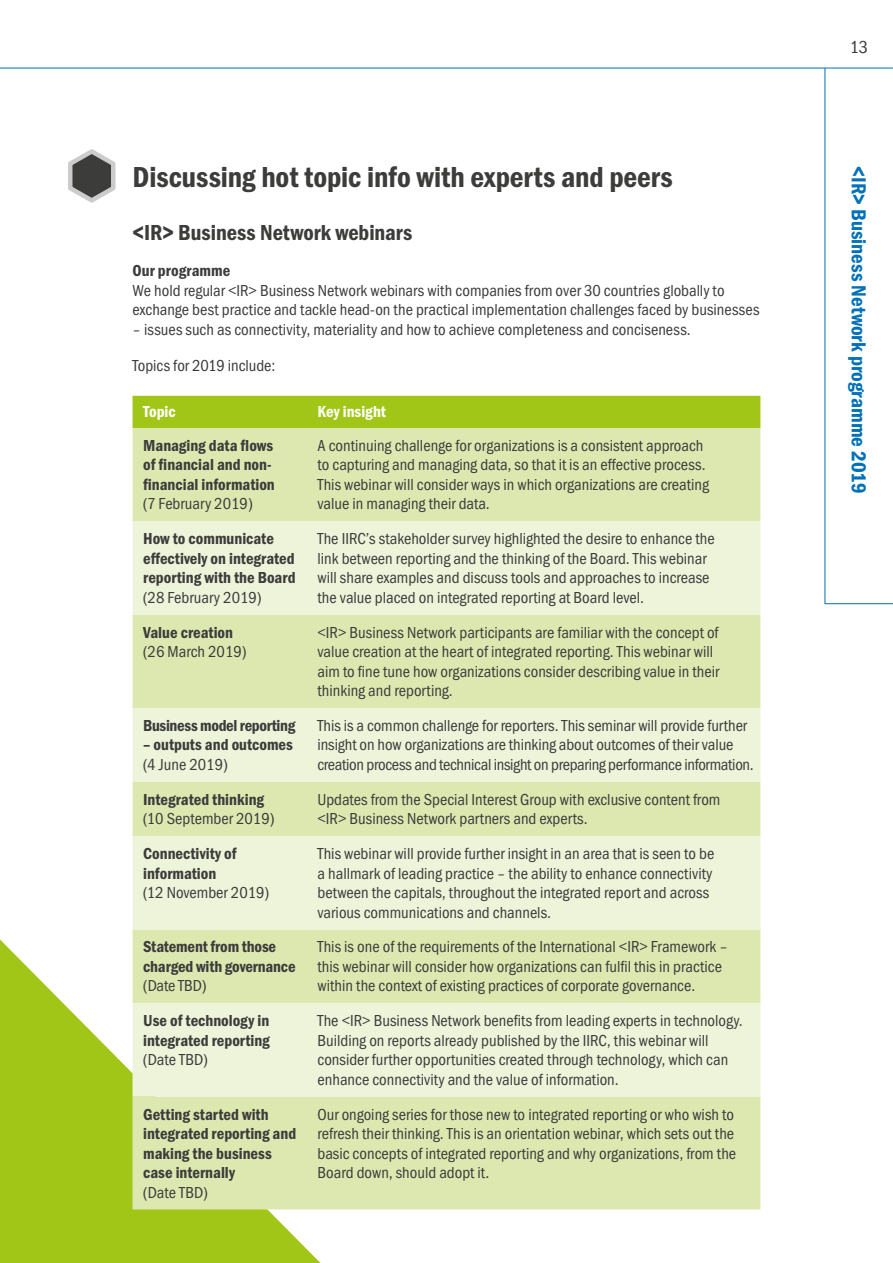
<style>
.page{position:relative;width:893px;height:1263px;background:#fff}
.page>*{position:absolute;margin:0;border:0;box-sizing:border-box;transform-origin:0 0}
.t1{font:30px "Franklin Gothic URW Con Dem";color:#3c3c3b}
.t2{font:22.5px "Franklin Gothic URW Con Dem";color:#3c3c3b}
.t3{font:21px "Franklin Gothic URW Con Dem";color:#0071b9}
.t4{font:18px "Franklin Gothic URW Con Boo";color:#3c3c3b}
.t5{font:16.5px/19.5px "Franklin Gothic URW Con Boo";color:#3c3c3b}
.t6{font:16.5px/19.5px "Franklin Gothic URW Con Dem";color:#3c3c3b}
.t7{font:16.5px "Franklin Gothic URW Con Dem";letter-spacing:-.02em;color:#3c3c3b}
.t8{font:16.5px "Franklin Gothic URW Con Dem";color:#fff}
</style>
<div class="page">
<hr style="left:0;top:68px;width:893px;height:1px;background:#0071b9">
<hr style="left:825px;top:68px;width:1px;height:536px;background:#0071b9">
<hr style="left:825px;top:603px;width:68px;height:1px;background:#0071b9">
<svg style="left:0;top:939px;width:320px;height:324px;fill:#a2c617"></svg>
<div style="left:133px;top:396px;width:627px;height:32px;background:#a2c617"></div>
<div style="left:133px;top:428px;width:627px;height:781px;background:#dde8b1"></div>
<svg style="left:133px;top:521px;width:627px;height:576px;background:#e7efca"></svg>
<svg style="left:68px;top:149px;width:48px;height:54px"></svg>
<h1 class="t1" style="left:133px;top:157px;width:542px">Discussing hot topic info with experts and peers</h1>
<h2 class="t2" style="left:133px;top:217px;width:281px">&lt;IR&gt; Business Network webinars</h2>
<p class="t6" style="left:133px;top:260px;width:99px">Our programme</p>
<p class="t5" style="left:133px;top:280px;width:629px">We hold regular &lt;IR&gt; Business Network webinars with companies from over 30 countries globally to exchange best practice and tackle head-on the practical implementation challenges faced by businesses</p>
<p class="t5" style="left:133px;top:319px;width:560px">– issues such as connectivity, materiality and how to achieve completeness and conciseness.</p>
<p class="t5" style="left:133px;top:356px;width:144px">Topics for 2019 include:</p>
<p class="t8" style="left:143px;top:401px;width:34px">Topic</p>
<p class="t8" style="left:317px;top:401px;width:70px">Key insight</p>
<p class="t6" style="left:143px;top:435px;width:133px">Managing data flows of financial and non&shy;financial information</p>
<p class="t5" style="left:143px;top:494px;width:111px">(7 February 2019)</p>
<p class="t5" style="left:317px;top:435px;width:393px">A continuing challenge for organizations is a consistent approach to capturing and managing data, so that it is an effective process.<br>This webinar will consider ways in which organizations are creating value in managing their data.</p>
<p class="t6" style="left:143px;top:528px;width:154px">How to communicate effectively on integrated reporting with the Board</p>
<p class="t5" style="left:143px;top:587px;width:120px">(28 February 2019)</p>
<p class="t6" style="left:143px;top:622px;width:91px">Value creation</p>
<p class="t5" style="left:143px;top:642px;width:105px">(26 March 2019)</p>
<p class="t7" style="left:143px;top:714px;width:154px">Business model reporting</p>
<p class="t6" style="left:143px;top:734px;width:151px">– outputs and outcomes</p>
<p class="t5" style="left:143px;top:754px;width:86px">(4 June 2019)</p>
<p class="t6" style="left:143px;top:789px;width:122px">Integrated thinking</p>
<p class="t5" style="left:143px;top:809px;width:133px">(10 September 2019)</p>
<p class="t6" style="left:143px;top:843px;width:95px">Connectivity of information</p>
<p class="t5" style="left:143px;top:883px;width:127px">(12 November 2019)</p>
<p class="t6" style="left:143px;top:936px;width:154px">Statement from those charged with governance</p>
<p class="t5" style="left:143px;top:976px;width:65px">(Date TBD)</p>
<p class="t6" style="left:143px;top:1010px;width:128px">Use of technology in integrated reporting</p>
<p class="t5" style="left:143px;top:1050px;width:66px">(Date TBD)</p>
<p class="t6" style="left:143px;top:1104px;width:155px">Getting started with integrated reporting and making the business case internally</p>
<p class="t5" style="left:143px;top:1182px;width:66px">(Date TBD)</p>
<p class="t5" style="left:317px;top:529px;width:399px">The IIRC’s stakeholder survey highlighted the desire to enhance the link between reporting and the thinking of the Board. This webinar will share examples and discuss tools and approaches to increase the value placed on integrated reporting at Board level.</p>
<p class="t5" style="left:317px;top:622px;width:403px">&lt;IR&gt; Business Network participants are familiar with the concept of value creation at the heart of integrated reporting. This webinar will aim to fine tune how organizations consider describing value in their thinking and reporting.</p>
<p class="t5" style="left:317px;top:715px;width:438px">This is a common challenge for reporters. This seminar will provide further insight on how organizations are thinking about outcomes of their value creation process and technical insight on preparing performance information.</p>
<p class="t5" style="left:317px;top:789px;width:404px">Updates from the Special Interest Group with exclusive content from &lt;IR&gt; Business Network partners and experts.</p>
<p class="t5" style="left:317px;top:844px;width:398px">This webinar will provide further insight in an area that is seen to be a hallmark of leading practice – the ability to enhance connectivity between the capitals, throughout the integrated report and across various communications and channels.</p>
<p class="t5" style="left:317px;top:937px;width:412px">This is one of the requirements of the International &lt;IR&gt; Framework – this webinar will consider how organizations can fulfil this in practice within the context of existing practices of corporate governance.</p>
<p class="t5" style="left:317px;top:1011px;width:427px">The &lt;IR&gt; Business Network benefits from leading experts in technology.<br>Building on reports already published by the IIRC, this webinar will consider further opportunities created through technology, which can enhance connectivity and the value of information.</p>
<p class="t5" style="left:317px;top:1104px;width:420px">Our ongoing series for those new to integrated reporting or who wish to refresh their thinking. This is an orientation webinar, which sets out the basic concepts of integrated reporting and why organizations, from the Board down, should adopt it.</p>
<p class="t4" style="left:850px;top:36px;width:20px">13</p>
<p class="t3" style="left:873px;top:166px;width:329px;rotate:90deg">&lt;IR&gt; Business Network programme 2019</p>
</div>
